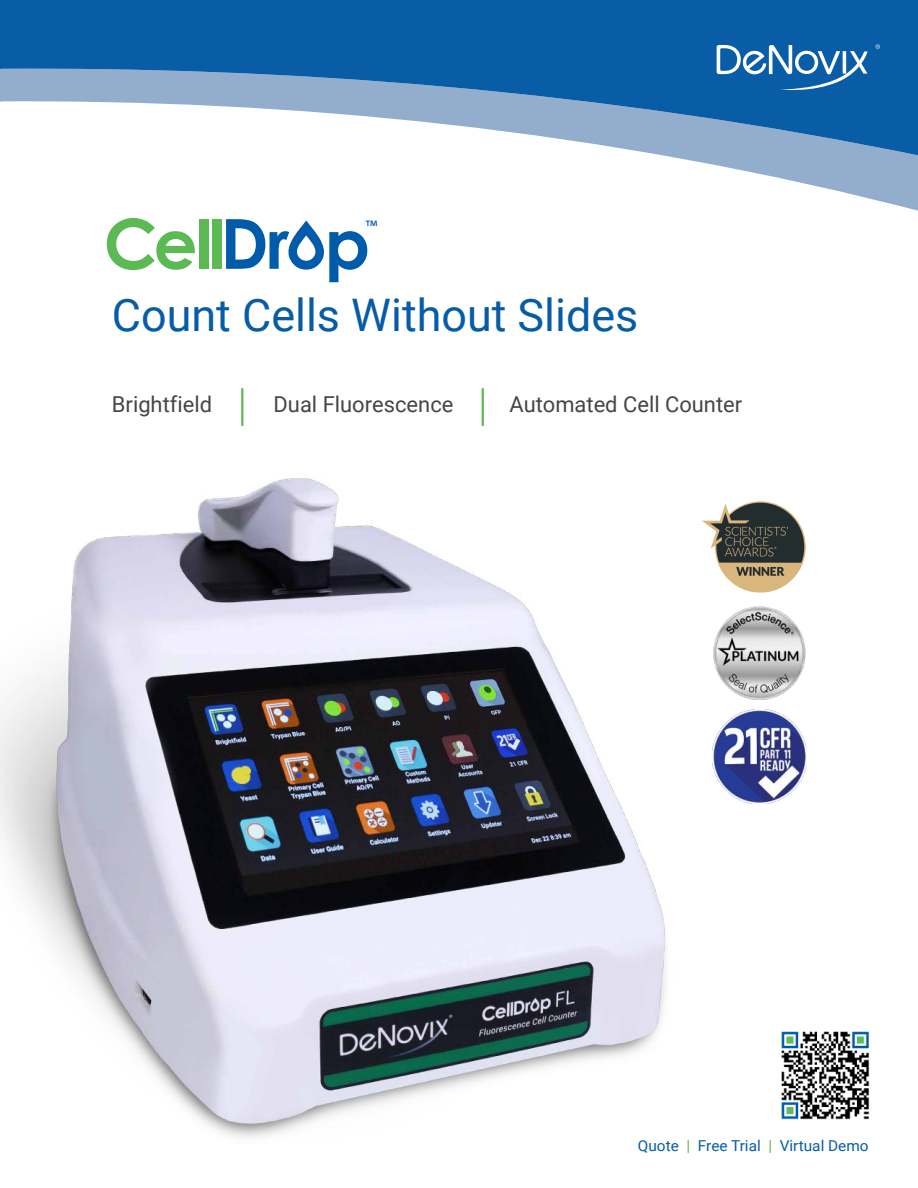
<style>
.page{position:relative;width:918px;height:1188px;background:#fff}
.page>*{position:absolute;margin:0;border:0;box-sizing:border-box;transform-origin:0 0}
.t1{font:44.85px "Roboto";color:#065ca7}
.t2{font:21.9px "Roboto";color:#444546}
.t3{font:19.8px "Myriad Pro";color:#005baa}
.t4{font:15px "Roboto";color:#065ca7}
.s1{color:#5cb853}
</style>
<div class="page">
<svg style="left:678px;top:158px;width:240px;height:53px"></svg>
<svg style="left:1px;top:0;width:917px;height:158px;fill:#095da7"></svg>
<svg style="left:0;top:0;width:1px;height:102px"></svg>
<svg style="left:107px;top:218px;width:88px;height:52px"></svg>
<div style="left:199px;top:219px;width:9px;height:50px;background:#5cba54"></div>
<div style="left:213px;top:219px;width:9px;height:50px;background:#5cba54"></div>
<svg style="left:226px;top:219px;width:141px;height:63px"></svg>
<svg style="left:876px;top:44px;width:4px;height:5px"></svg>
<svg style="left:717px;top:45px;width:151px;height:48px"></svg>
<img style="left:726px;top:709px;width:81px;height:94px">
<img style="left:726px;top:606px;width:80px;height:93px">
<img style="left:726px;top:502px;width:79px;height:90px">
<hr style="left:241px;top:388px;width:2px;height:38px;background:#5cba54">
<hr style="left:482px;top:388px;width:2px;height:38px;background:#5cb853">
<img style="left:781px;top:1031px;width:89px;height:89px">
<img style="left:0;top:404px;width:726px;height:734px">
<p class="t3" style="left:365px;top:215px;width:14px">™</p>
<h1 class="t1" style="left:112px;top:283px;width:528px">Count Cells Without Slides</h1>
<p class="t2" style="left:112px;top:389px;width:102px">Brightfield</p>
<p class="t2" style="left:274px;top:389px;width:181px">Dual Fluorescence</p>
<p class="t2" style="left:510px;top:389px;width:234px">Automated Cell Counter</p>
<p class="t4" style="left:638px;top:1135px;width:232px">Quote <span class="s1">|</span> Free Trial <span class="s1">|</span> Virtual Demo</p>
</div>
